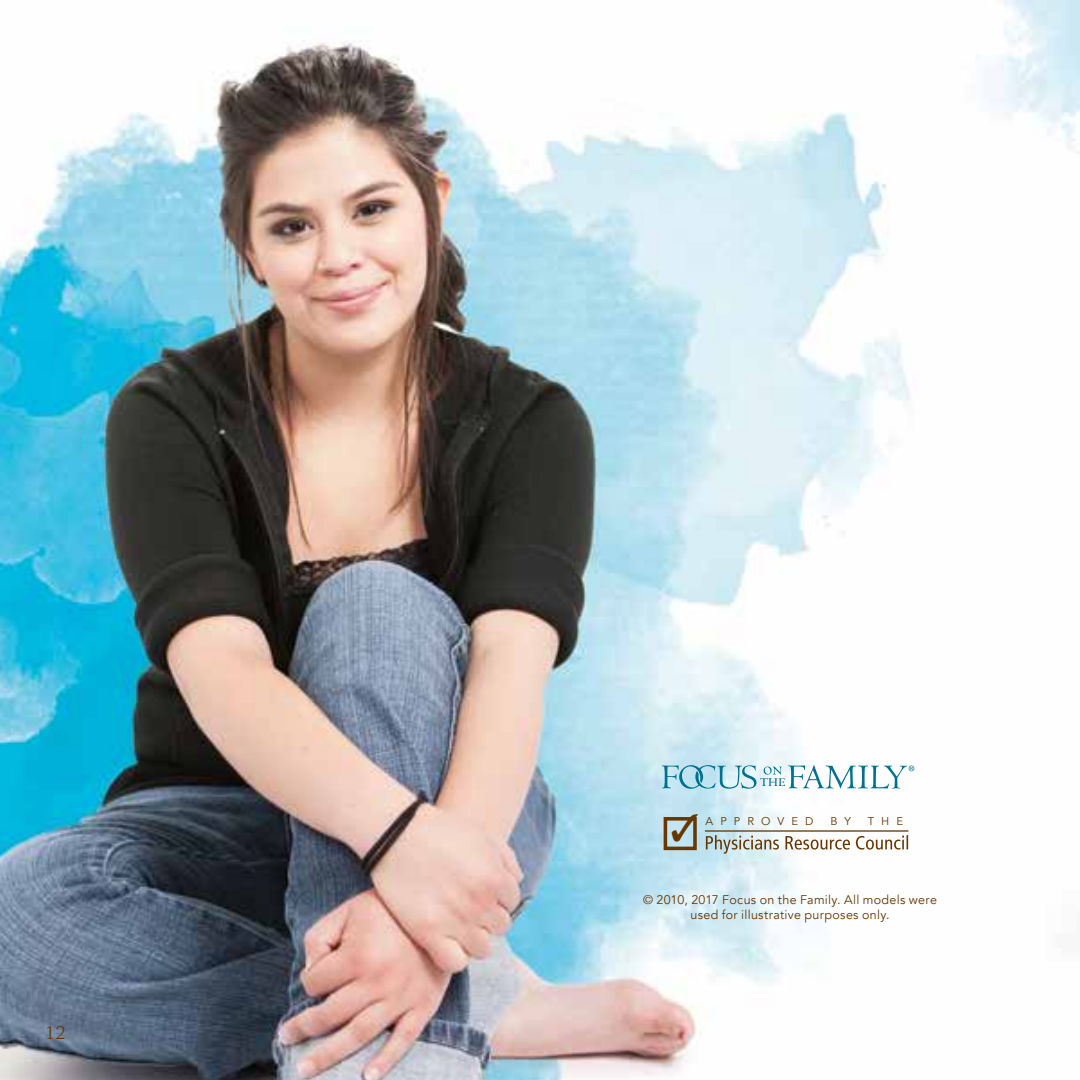
<style>
.page{position:relative;width:1080px;height:1080px;background:#fff}
.page>*{position:absolute;margin:0;border:0;box-sizing:border-box;transform-origin:0 0}
.t1{font:300 20px "Corda";color:#663700}
.t2{font:12.5px/15px "Avenir";letter-spacing:.025em;color:#663700;text-align:center}
.t3{font:11.25px "Avenir";letter-spacing:.63em;color:#663700}
</style>
<div class="page">
<img style="left:0;top:0;width:1080px;height:1080px">
<hr style="left:705px;top:830px;width:203px;height:2px;background:#663700">
<div style="left:664px;top:817px;width:33px;height:33px;border:4px solid #663700"></div>
<svg style="left:706px;top:835px;width:202px;height:19px"></svg>
<svg style="left:662px;top:765px;width:252px;height:24px"></svg>
<h1 class="t1" style="left:45px;top:1019px;width:23px">12</h1>
<p class="t3" style="left:671px;top:815px;width:144px">✓APPROVED</p>
<p class="t3" style="left:830px;top:815px;width:22px">B Y</p>
<p class="t3" style="left:868px;top:815px;width:37px">THE</p>
<p class="t2" style="left:643px;top:892px;width:295px">© 2010, 2017 Focus on the Family. All models were used for illustrative purposes only.</p>
</div>
